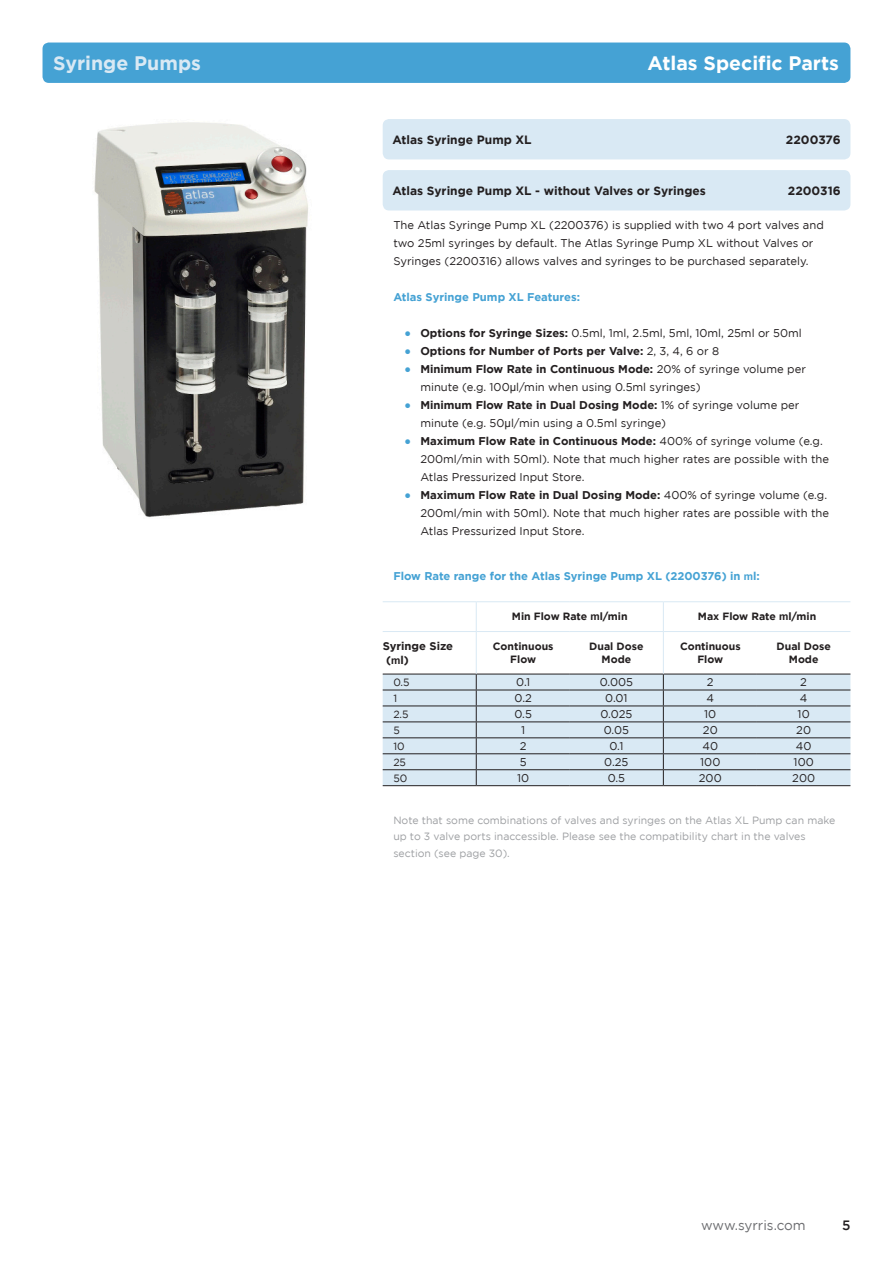
<style>
.page{position:relative;width:893px;height:1263px;background:#fff}
.page>*{position:absolute;margin:0;border:0;box-sizing:border-box;transform-origin:0 0}
.t1{font:700 19.5px "Gotham";color:#fff}
.t2{font:700 19.5px "Gotham";color:#d9e9f4}
.Page_Numbers{font:13.5px "Gotham";color:#6c6d70}
.Page_Numbers-2{font:500 13.5px "Gotham";color:#231f20}
.Product_Name{font:700 12px "Gotham";color:#231f20}
.Part_Number{font:700 12px "Gotham";color:#231f20}
.t3{font:11.25px/18px "Gotham";color:#231f20}
.t4{font:700 11.25px "Gotham";color:#45a2d4}
.t5{font:700 11.25px "Gotham";color:#231f20}
.t6{font:10.5px/16.5px "Gotham";color:#9d9fa2}
.t7{font:700 10.5px "Gotham";color:#231f20}
.t8{font:10.5px "Gotham";color:#231f20}
.s1{font-size:18px;color:#45a2d4}
.s2{font-weight:700}
.s3{font-weight:400;font-size:18px;color:#45a2d4}
.s4{font-weight:400}
.s5{font-family:"Arial"}
.s6{font-family:"Arial";font-size:10.5px}
</style>
<div class="page">
<div style="left:383px;top:119px;width:467px;height:40px;background:#d9e9f4;border-radius:6px"></div>
<div style="left:383px;top:170px;width:467px;height:40px;background:#d9e9f4;border-radius:6px"></div>
<div style="left:383px;top:675px;width:467px;height:110px;background:#d9e9f4"></div>
<hr style="left:476px;top:690px;width:94px;height:1px;background:#231f20">
<hr style="left:570px;top:690px;width:93px;height:1px;background:#231f20">
<hr style="left:663px;top:690px;width:94px;height:1px;background:#231f20">
<hr style="left:757px;top:690px;width:93px;height:1px;background:#231f20">
<hr style="left:476px;top:705px;width:94px;height:1px;background:#231f20">
<hr style="left:570px;top:705px;width:93px;height:1px;background:#231f20">
<hr style="left:663px;top:705px;width:94px;height:1px;background:#231f20">
<hr style="left:757px;top:705px;width:93px;height:1px;background:#231f20">
<hr style="left:476px;top:721px;width:94px;height:1px;background:#231f20">
<hr style="left:570px;top:721px;width:93px;height:1px;background:#231f20">
<hr style="left:663px;top:721px;width:94px;height:1px;background:#231f20">
<hr style="left:757px;top:721px;width:93px;height:1px;background:#231f20">
<hr style="left:476px;top:737px;width:94px;height:1px;background:#231f20">
<hr style="left:570px;top:737px;width:93px;height:1px;background:#231f20">
<hr style="left:663px;top:737px;width:94px;height:1px;background:#231f20">
<hr style="left:757px;top:737px;width:93px;height:1px;background:#231f20">
<hr style="left:476px;top:753px;width:94px;height:1px;background:#231f20">
<hr style="left:570px;top:753px;width:93px;height:1px;background:#231f20">
<hr style="left:663px;top:753px;width:94px;height:1px;background:#231f20">
<hr style="left:757px;top:753px;width:93px;height:1px;background:#231f20">
<hr style="left:476px;top:769px;width:94px;height:1px;background:#231f20">
<hr style="left:570px;top:769px;width:93px;height:1px;background:#231f20">
<hr style="left:663px;top:769px;width:94px;height:1px;background:#231f20">
<hr style="left:757px;top:769px;width:93px;height:1px;background:#231f20">
<hr style="left:476px;top:785px;width:94px;height:1px;background:#231f20">
<hr style="left:570px;top:785px;width:93px;height:1px;background:#231f20">
<hr style="left:663px;top:785px;width:94px;height:1px;background:#231f20">
<hr style="left:757px;top:785px;width:93px;height:1px;background:#231f20">
<hr style="left:383px;top:690px;width:93px;height:1px;background:#231f20">
<hr style="left:383px;top:705px;width:93px;height:1px;background:#231f20">
<hr style="left:383px;top:721px;width:93px;height:1px;background:#231f20">
<hr style="left:383px;top:737px;width:93px;height:1px;background:#231f20">
<hr style="left:383px;top:753px;width:93px;height:1px;background:#231f20">
<hr style="left:383px;top:769px;width:93px;height:1px;background:#231f20">
<hr style="left:383px;top:785px;width:93px;height:1px;background:#231f20">
<hr style="left:476px;top:674px;width:94px;height:1px;background:#231f20">
<hr style="left:570px;top:674px;width:93px;height:1px;background:#231f20">
<hr style="left:663px;top:674px;width:94px;height:1px;background:#231f20">
<hr style="left:757px;top:674px;width:93px;height:1px;background:#231f20">
<hr style="left:383px;top:674px;width:93px;height:1px;background:#231f20">
<hr style="left:383px;top:601px;width:93px;height:1px;background:#d9e9f4">
<hr style="left:476px;top:601px;width:94px;height:1px;background:#d9e9f4">
<hr style="left:570px;top:601px;width:93px;height:1px;background:#d9e9f4">
<hr style="left:663px;top:601px;width:94px;height:1px;background:#d9e9f4">
<hr style="left:757px;top:601px;width:93px;height:1px;background:#d9e9f4">
<hr style="left:383px;top:631px;width:93px;height:1px;background:#d9e9f4">
<hr style="left:663px;top:631px;width:94px;height:1px;background:#d9e9f4">
<hr style="left:757px;top:631px;width:93px;height:1px;background:#d9e9f4">
<svg style="left:663px;top:674px;width:1px;height:111px"></svg>
<hr style="left:476px;top:631px;width:94px;height:1px;background:#d9e9f4">
<hr style="left:570px;top:631px;width:93px;height:1px;background:#d9e9f4">
<svg style="left:476px;top:674px;width:1px;height:111px"></svg>
<svg style="left:663px;top:602px;width:1px;height:29px"></svg>
<hr style="left:663px;top:632px;width:1px;height:42px;background:#d9e9f4">
<svg style="left:476px;top:602px;width:1px;height:29px"></svg>
<hr style="left:476px;top:632px;width:1px;height:42px;background:#d9e9f4">
<img style="left:94px;top:122px;width:214px;height:396px">
<div style="left:43px;top:43px;width:807px;height:40px;background:#45a2d4;border-radius:6px"></div>
<p class="t2" style="left:53px;top:52px;width:149px">Syringe Pumps</p>
<p class="t1" style="left:648px;top:52px;width:193px">Atlas Specific Parts</p>
<p class="Product_Name" style="left:392px;top:132px;width:141px">Atlas Syringe Pump XL</p>
<p class="Part_Number" style="left:786px;top:132px;width:56px">2200376</p>
<p class="Product_Name" style="left:392px;top:183px;width:315px">Atlas Syringe Pump XL - without Valves or Syringes</p>
<p class="Part_Number" style="left:788px;top:183px;width:54px">2200316</p>
<p class="t3" style="left:393px;top:216px;width:432px">The Atlas Syringe Pump XL (2200376) is supplied with two 4 port valves and two 25ml syringes by default. The Atlas Syringe Pump XL without Valves or<br>Syringes (2200316) allows valves and syringes to be purchased separately.</p>
<p class="t4" style="left:393px;top:291px;width:188px">Atlas Syringe Pump XL Features:</p>
<p class="t3" style="left:403px;top:324px;width:400px"><span class="s1">•</span> <span class="s2">Options for Syringe Sizes:</span> 0.5ml, 1ml, 2.5ml, 5ml, 10ml, 25ml or 50ml</p>
<p class="t5" style="left:403px;top:345px;width:317px"><span class="s3">•</span> Options for Number of Ports per Valve: <span class="s4">2, 3, 4, 6 or 8</span></p>
<p class="t3" style="left:420px;top:360px;width:387px;text-indent:-17px"><span class="s1">•</span> <span class="s2">Minimum Flow Rate in Continuous Mode:</span> 20% of syringe volume per minute (e.g. 100<span class="s5">μ</span>l/min when using 0.5ml syringes)</p>
<p class="t3" style="left:420px;top:396px;width:381px;text-indent:-17px"><span class="s1">•</span> <span class="s2">Minimum Flow Rate in Dual Dosing Mode:</span> 1% of syringe volume per minute (e.g. 50<span class="s5">μ</span>l/min using a 0.5ml syringe)</p>
<p class="t3" style="left:420px;top:432px;width:410px;text-indent:-17px"><span class="s1">•</span> <span class="s2">Maximum Flow Rate in Continuous Mode:</span> 400% of syringe volume (e.g.<br>200ml/min with 50ml). Note that much higher rates are possible with the<br>Atlas Pressurized Input Store.</p>
<p class="t3" style="left:420px;top:486px;width:410px;text-indent:-17px"><span class="s1">•</span> <span class="s2">Maximum Flow Rate in Dual Dosing Mode:</span> 400% of syringe volume (e.g.<br>200ml/min with 50ml). Note that much higher rates are possible with the<br>Atlas Pressurized Input Store.</p>
<p class="t4" style="left:393px;top:570px;width:368px">Flow Rate range for the Atlas Syringe Pump XL (2200376) in <span class="s6">m</span>l:</p>
<p class="t7" style="left:512px;top:611px;width:117px">Min Flow Rate <span class="s5">m</span>l/min</p>
<p class="t7" style="left:698px;top:611px;width:120px">Max Flow Rate <span class="s5">m</span>l/min</p>
<p class="t5" style="left:383px;top:640px;width:72px">Syringe Size</p>
<p class="t5" style="left:386px;top:653px;width:24px">(<span class="s6">m</span>l)</p>
<p class="t7" style="left:493px;top:640px;width:62px">Continuous</p>
<p class="t7" style="left:510px;top:653px;width:27px">Flow</p>
<p class="t7" style="left:589px;top:640px;width:56px">Dual Dose</p>
<p class="t7" style="left:602px;top:653px;width:31px">Mode</p>
<p class="t7" style="left:680px;top:640px;width:62px">Continuous</p>
<p class="t7" style="left:697px;top:653px;width:27px">Flow</p>
<p class="t7" style="left:777px;top:640px;width:56px">Dual Dose</p>
<p class="t7" style="left:789px;top:653px;width:31px">Mode</p>
<p class="t8" style="left:393px;top:676px;width:18px">0.5</p>
<p class="t3" style="left:516px;top:673px;width:16px">0.1</p>
<p class="t3" style="left:600px;top:673px;width:35px">0.005</p>
<p class="t3" style="left:707px;top:673px;width:8px">2</p>
<p class="t3" style="left:800px;top:673px;width:8px">2</p>
<p class="t8" style="left:393px;top:692px;width:5px">1</p>
<p class="t3" style="left:515px;top:689px;width:19px">0.2</p>
<p class="t3" style="left:605px;top:689px;width:24px">0.01</p>
<p class="t3" style="left:706px;top:689px;width:9px">4</p>
<p class="t3" style="left:800px;top:689px;width:9px">4</p>
<p class="t8" style="left:393px;top:708px;width:17px">2.5</p>
<p class="t3" style="left:514px;top:705px;width:19px">0.5</p>
<p class="t3" style="left:600px;top:705px;width:33px">0.025</p>
<p class="t3" style="left:704px;top:705px;width:14px">10</p>
<p class="t3" style="left:798px;top:705px;width:14px">10</p>
<p class="t8" style="left:393px;top:724px;width:8px">5</p>
<p class="t3" style="left:521px;top:721px;width:6px">1</p>
<p class="t3" style="left:604px;top:721px;width:27px">0.05</p>
<p class="t3" style="left:703px;top:721px;width:16px">20</p>
<p class="t3" style="left:796px;top:721px;width:16px">20</p>
<p class="t8" style="left:393px;top:740px;width:13px">10</p>
<p class="t3" style="left:520px;top:737px;width:8px">2</p>
<p class="t3" style="left:609px;top:737px;width:16px">0.1</p>
<p class="t3" style="left:702px;top:737px;width:17px">40</p>
<p class="t3" style="left:796px;top:737px;width:17px">40</p>
<p class="t8" style="left:393px;top:756px;width:14px">25</p>
<p class="t3" style="left:520px;top:753px;width:8px">5</p>
<p class="t3" style="left:604px;top:753px;width:26px">0.25</p>
<p class="t3" style="left:700px;top:753px;width:22px">100</p>
<p class="t3" style="left:794px;top:753px;width:22px">100</p>
<p class="t8" style="left:393px;top:772px;width:15px">50</p>
<p class="t3" style="left:517px;top:769px;width:14px">10</p>
<p class="t3" style="left:608px;top:769px;width:19px">0.5</p>
<p class="t3" style="left:699px;top:769px;width:24px">200</p>
<p class="t3" style="left:792px;top:769px;width:24px">200</p>
<p class="t6" style="left:393px;top:811px;width:443px">Note that some combinations of valves and syringes on the Atlas XL Pump can make up to 3 valve ports inaccessible. Please see the compatibility chart in the valves section (see page 30).</p>
<p class="Page_Numbers" style="left:701px;top:1218px;width:106px">www.syrris.com</p>
<p class="Page_Numbers-2" style="left:842px;top:1218px;width:10px">5</p>
</div>
